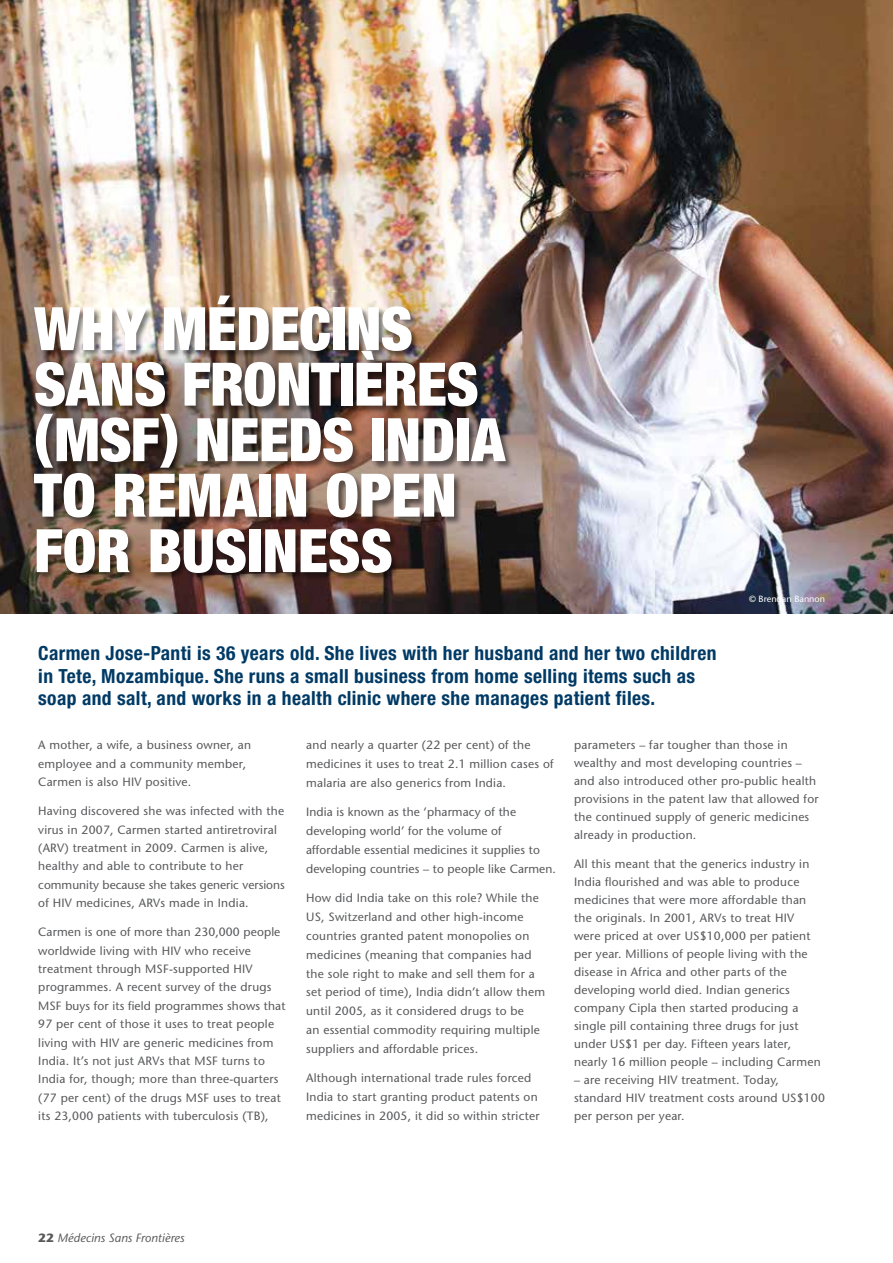
<style>
.page{position:relative;width:893px;height:1263px;background:#fff}
.page>*{position:absolute;margin:0;border:0;box-sizing:border-box;transform-origin:0 0}
.t1{font:900 condensed 60px/55.5px "Helvetica Neue";letter-spacing:-.005em;color:#fff}
.t2{font:700 condensed 19.5px/22.5px "Helvetica Neue";letter-spacing:.02em;color:#003a65}
.t3{font:12px/18px "Stone Sans";letter-spacing:.02em;color:#58595b}
.t4{font:italic 12px "Stone Sans";letter-spacing:.005em;color:#58595b}
.t5{font:9px "Stone Sans";color:#fff}
.s1{font-weight:700;font-style:normal}
</style>
<div class="page">
<img style="left:0;top:0;width:893px;height:613px">
<div style="left:33px;top:295px;width:481px;height:287px;background:#000;opacity:.5"></div>
<h1 class="t1" style="left:34px;top:300px;width:473px">WHY MÉDECINS<br>SANS FRONTIÈRES (MSF) NEEDS INDIA<br>TO REMAIN OPEN<br>FOR BUSINESS</h1>
<h2 class="t2" style="left:38px;top:642px;width:680px">Carmen Jose-Panti is 36 years old. She lives with her husband and her two children in Tete, Mozambique. She runs a small business from home selling items such as soap and salt, and works in a health clinic where she manages patient files.</h2>
<p class="t5" style="left:749px;top:593px;width:77px">© Brendan Bannon</p>
<p class="t3" style="left:38px;top:736px;width:214px;line-height:18.5px">A mother, a wife, a business owner, an employee and a community member,<br>Carmen is also HIV positive.</p>
<p class="t3" style="left:38px;top:802px;width:248px;line-height:18.5px">Having discovered she was infected with the virus in 2007, Carmen started antiretroviral (ARV) treatment in 2009. Carmen is alive, healthy and able to contribute to her community because she takes generic versions of HIV medicines, ARVs made in India.</p>
<p class="t3" style="left:38px;top:923px;width:249px;line-height:18.5px">Carmen is one of more than 230,000 people worldwide living with HIV who receive treatment through MSF-supported HIV programmes. A recent survey of the drugs MSF buys for its field programmes shows that 97 per cent of those it uses to treat people living with HIV are generic medicines from India. It’s not just ARVs that MSF turns to India for, though; more than three-quarters (77 per cent) of the drugs MSF uses to treat its 23,000 patients with tuberculosis (TB),</p>
<p class="t3" style="left:306px;top:736px;width:249px;line-height:18.8px">and nearly a quarter (22 per cent) of the medicines it uses to treat 2.1 million cases of malaria are also generics from India.</p>
<p class="t3" style="left:306px;top:803px;width:251px;line-height:18.8px">India is known as the ‘pharmacy of the developing world’ for the volume of affordable essential medicines it supplies to developing countries – to people like Carmen.</p>
<p class="t3" style="left:306px;top:889px;width:241px;line-height:18.8px">How did India take on this role? While the US, Switzerland and other high-income countries granted patent monopolies on medicines (meaning that companies had the sole right to make and sell them for a set period of time), India didn’t allow them until 2005, as it considered drugs to be<br>an essential commodity requiring multiple suppliers and affordable prices.</p>
<p class="t3" style="left:306px;top:1069px;width:235px;line-height:18.8px">Although international trade rules forced<br>India to start granting product patents on medicines in 2005, it did so within stricter</p>
<p class="t3" style="left:574px;top:736px;width:246px">parameters – far tougher than those in wealthy and most developing countries – and also introduced other pro-public health provisions in the patent law that allowed for the continued supply of generic medicines already in production.</p>
<p class="t3" style="left:574px;top:855px;width:248px">All this meant that the generics industry in India flourished and was able to produce medicines that were more affordable than the originals. In 2001, ARVs to treat HIV were priced at over US$10,000 per patient per year. Millions of people living with the disease in Africa and other parts of the developing world died. Indian generics company Cipla then started producing a single pill containing three drugs for just under US$1 per day. Fifteen years later, nearly 16 million people – including Carmen</p>
<p class="t3" style="left:574px;top:1071px;width:252px">– are receiving HIV treatment. Today, standard HIV treatment costs around US$100 per person per year.</p>
<p class="t4" style="left:38px;top:1230px;width:148px"><span class="s1">22</span> Médecins Sans Frontières</p>
</div>
